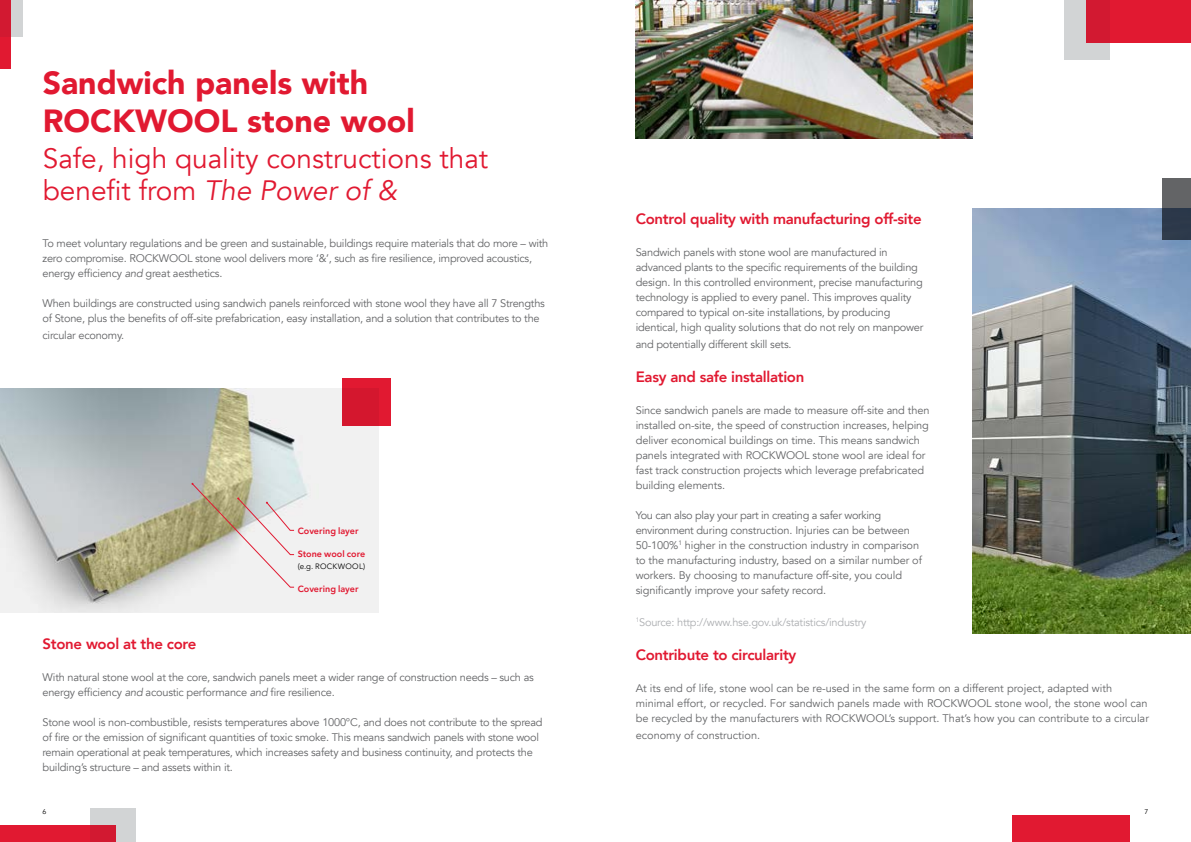
<style>
.page{position:relative;width:1191px;height:842px;background:#fff}
.page>*{position:absolute;margin:0;border:0;box-sizing:border-box;transform-origin:0 0}
.t1{font:900 32px/38px "Avenir";color:#e11931}
.t2{font:28px/32px "Avenir";color:#e11931}
.t3{font:800 15px "Avenir";letter-spacing:-.02em;color:#e11931}
.t4{font:11px/15px "Avenir";letter-spacing:-.02em;color:#636466}
.t5{font:11px/15px "Avenir";color:#636466}
.t6{font:11px "Avenir";letter-spacing:-.02em;color:#acaeb1}
.t7{font:800 9px "Avenir LT Pro";letter-spacing:.005em;color:#e11931}
.t8{font:7.8px "Avenir LT Pro";letter-spacing:.035em;color:#000}
.t9{font:7px "Avenir";color:#000}
.s1{font-style:italic}
.s2{font-size:8px}
</style>
<div class="page">
<img style="left:0;top:389px;width:378px;height:223px">
<div style="left:342px;top:378px;width:48px;height:48px;background:linear-gradient(to right,#d3172e,#de1930)"></div>
<img style="left:972px;top:208px;width:219px;height:426px">
<img style="left:635px;top:0;width:337px;height:139px">
<div style="left:1086px;top:0;width:105px;height:43px;background:#e11931"></div>
<svg style="left:1064px;top:0;width:45px;height:59px;fill:#d2d4d5"></svg>
<div style="left:1012px;top:815px;width:117px;height:27px;background:#e11931"></div>
<div style="left:0;top:825px;width:116px;height:17px;background:#e11931"></div>
<svg style="left:91px;top:808px;width:45px;height:34px;fill:#d2d4d5"></svg>
<svg style="left:1162px;top:178px;width:29px;height:61px;background:#474e57"></svg>
<div style="left:0;top:0;width:11px;height:69px;background:#e11931"></div>
<svg style="left:0;top:0;width:23px;height:37px"></svg>
<svg style="left:191px;top:483px;width:103px;height:105px"></svg>
<h1 class="t1" style="left:43px;top:63px;width:373px">Sandwich panels with<br>ROCKWOOL stone wool</h1>
<h2 class="t2" style="left:43px;top:143px;width:447px">Safe, high quality constructions that benefit from <span class="s1">The Power of &amp;</span></h2>
<p class="t4" style="left:43px;top:236px;width:507px">To meet voluntary regulations and be green and sustainable, buildings require materials that do more – with zero compromise. ROCKWOOL stone wool delivers more ‘&amp;’, such as fire resilience, improved acoustics, energy efficiency <span class="s1">and</span> great aesthetics.</p>
<p class="t4" style="left:43px;top:296px;width:504px">When buildings are constructed using sandwich panels reinforced with stone wool they have all 7 Strengths of Stone, plus the benefits of off-site prefabrication, easy installation, and a solution that contributes to the</p>
<p class="t4" style="left:43px;top:328px;width:83px">circular economy.</p>
<h3 class="t3" style="left:635px;top:207px;width:287px">Control quality with manufacturing off-site</h3>
<p class="t4" style="left:635px;top:244px;width:289px">Sandwich panels with stone wool are manufactured in advanced plants to the specific requirements of the building design. In this controlled environment, precise manufacturing technology is applied to every panel. This improves quality compared to typical on-site installations, by producing identical, high quality solutions that do not rely on manpower</p>
<p class="t4" style="left:635px;top:336px;width:157px">and potentially different skill sets.</p>
<h3 class="t3" style="left:635px;top:365px;width:170px">Easy and safe installation</h3>
<p class="t4" style="left:635px;top:402px;width:295px">Since sandwich panels are made to measure off-site and then installed on-site, the speed of construction increases, helping deliver economical buildings on time. This means sandwich panels integrated with ROCKWOOL stone wool are ideal for fast track construction projects which leverage prefabricated building elements.</p>
<p class="t4" style="left:635px;top:507px;width:288px">You can also play your part in creating a safer working environment during construction. Injuries can be between 50-100%<sup>1</sup> higher in the construction industry in comparison to the manufacturing industry, based on a similar number of workers. By choosing to manufacture off-site, you could significantly improve your safety record.</p>
<p class="t6" style="left:635px;top:615px;width:232px"><sup>1</sup>Source: http://www.hse.gov.uk/statistics/industry</p>
<h3 class="t3" style="left:635px;top:643px;width:162px">Contribute to circularity</h3>
<p class="t5" style="left:635px;top:680px;width:515px">At its end of life, stone wool can be re-used in the same form on a different project, adapted with minimal effort, or recycled. For sandwich panels made with ROCKWOOL stone wool, the stone wool can be recycled by the manufacturers with ROCKWOOL’s support. That’s how you can contribute to a circular</p>
<p class="t5" style="left:635px;top:727px;width:126px">economy of construction.</p>
<p class="t7" style="left:298px;top:525px;width:62px">Covering layer</p>
<p class="t7" style="left:298px;top:549px;width:69px">Stone wool core</p>
<p class="t8" style="left:298px;top:561px;width:69px"><span class="s2">(e.g.</span> ROCKWOOL<span class="s2">)</span></p>
<p class="t7" style="left:298px;top:583px;width:62px">Covering layer</p>
<h3 class="t3" style="left:43px;top:632px;width:155px">Stone wool at the core</h3>
<p class="t4" style="left:43px;top:669px;width:493px">With natural stone wool at the core, sandwich panels meet a wider range of construction needs – such as energy efficiency <span class="s1">and</span> acoustic performance <span class="s1">and</span> fire resilience.</p>
<p class="t4" style="left:43px;top:714px;width:501px">Stone wool is non-combustible, resists temperatures above 1000°C, and does not contribute to the spread of fire or the emission of significant quantities of toxic smoke. This means sandwich panels with stone wool remain operational at peak temperatures, which increases safety and business continuity, and protects the building’s structure – and assets within it.</p>
<p class="t9" style="left:43px;top:808px;width:5px">6</p>
<p class="t9" style="left:1144px;top:808px;width:5px">7</p>
</div>
